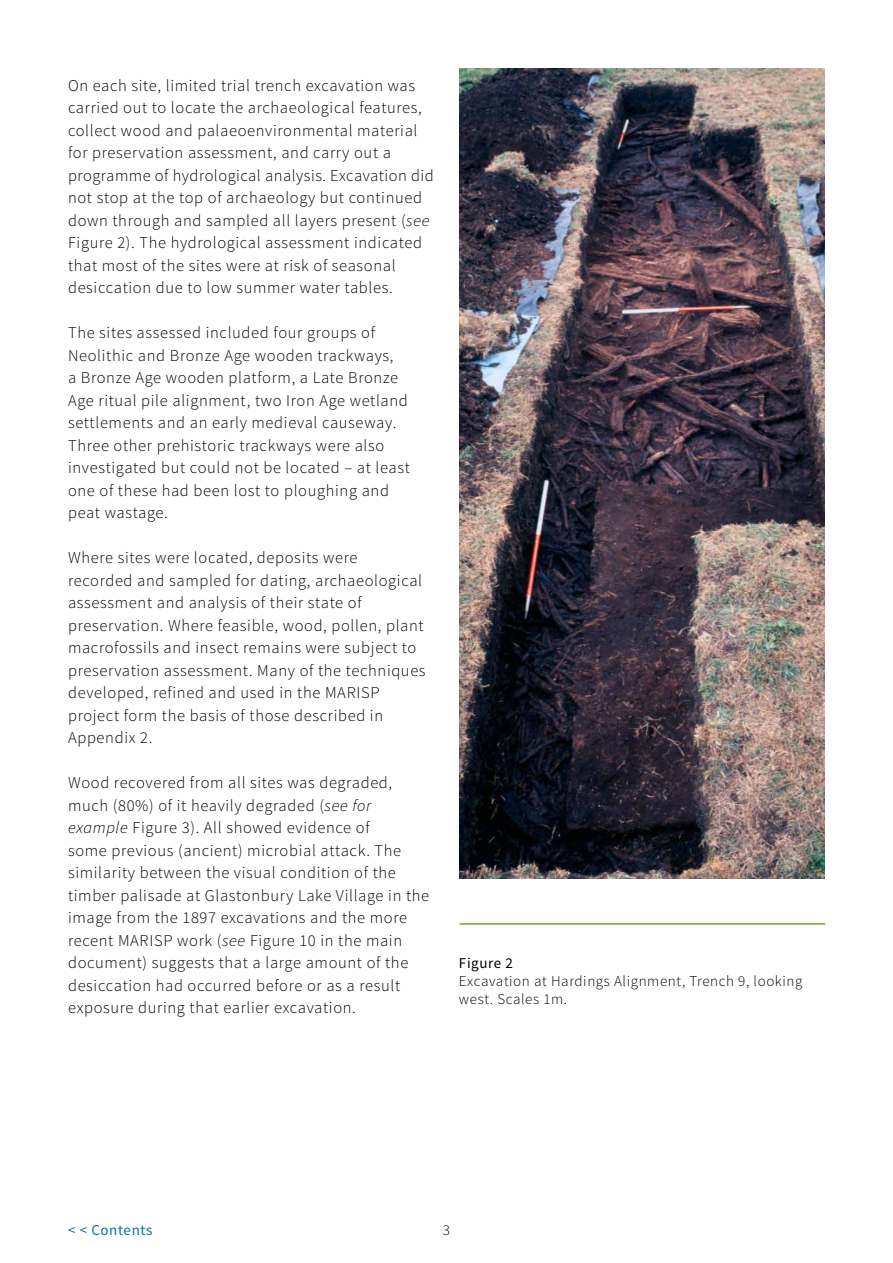
<style>
.page{position:relative;width:893px;height:1263px;background:#fff}
.page>*{position:absolute;margin:0;border:0;box-sizing:border-box;transform-origin:0 0}
.Body_text{font:300 16.5px/22.5px "Source Sans Pro";letter-spacing:.04em;color:#000}
.IMAGE_heading{font:300 15px/18px "Source Sans Pro";letter-spacing:.04em;color:#000}
.t1{font:15px "Source Sans Pro";letter-spacing:.04em;color:#0075a7}
.IMAGE_heading-2{font:15px "Source Sans Pro";letter-spacing:.04em;color:#000}
.s1{font-style:italic}
</style>
<div class="page">
<hr style="left:459px;top:923px;width:366px;height:2px;background:#79a629">
<img style="left:459px;top:68px;width:365px;height:810px">
<p class="Body_text" style="left:68px;top:74px;width:367px">On each site, limited trial trench excavation was carried out to locate the archaeological features, collect wood and palaeoenvironmental material for preservation assessment, and carry out a programme of hydrological analysis. Excavation did not stop at the top of archaeology but continued down through and sampled all layers present (<span class="s1">see </span>Figure 2). The hydrological assessment indicated that most of the sites were at risk of seasonal desiccation due to low summer water tables.</p>
<p class="Body_text" style="left:68px;top:321px;width:343px">The sites assessed included four groups of Neolithic and Bronze Age wooden trackways,<br>a Bronze Age wooden platform, a Late Bronze Age ritual pile alignment, two Iron Age wetland settlements and an early medieval causeway.<br>Three other prehistoric trackways were also investigated but could not be located – at least one of these had been lost to ploughing and peat wastage.</p>
<p class="Body_text" style="left:68px;top:546px;width:359px">Where sites were located, deposits were recorded and sampled for dating, archaeological assessment and analysis of their state of preservation. Where feasible, wood, pollen, plant macrofossils and insect remains were subject to preservation assessment. Many of the techniques developed, refined and used in the MARISP project form the basis of those described in Appendix 2.</p>
<p class="Body_text" style="left:68px;top:772px;width:363px">Wood recovered from all sites was degraded, much (80%) of it heavily degraded (<span class="s1">see for example</span> Figure 3). All showed evidence of<br>some previous (ancient) microbial attack. The similarity between the visual condition of the timber palisade at Glastonbury Lake Village in the image from the 1897 excavations and the more recent MARISP work (<span class="s1">see</span> Figure 10 in the main document) suggests that a large amount of the desiccation had occurred before or as a result exposure during that earlier excavation.</p>
<p class="IMAGE_heading-2" style="left:459px;top:954px;width:55px">Figure 2</p>
<p class="IMAGE_heading" style="left:459px;top:972px;width:345px">Excavation at Hardings Alignment, Trench 9, looking west. Scales 1m.</p>
<p class="t1" style="left:68px;top:1220px;width:86px">&lt; &lt; Contents</p>
<p class="IMAGE_heading" style="left:443px;top:1221px;width:9px">3</p>
</div>
